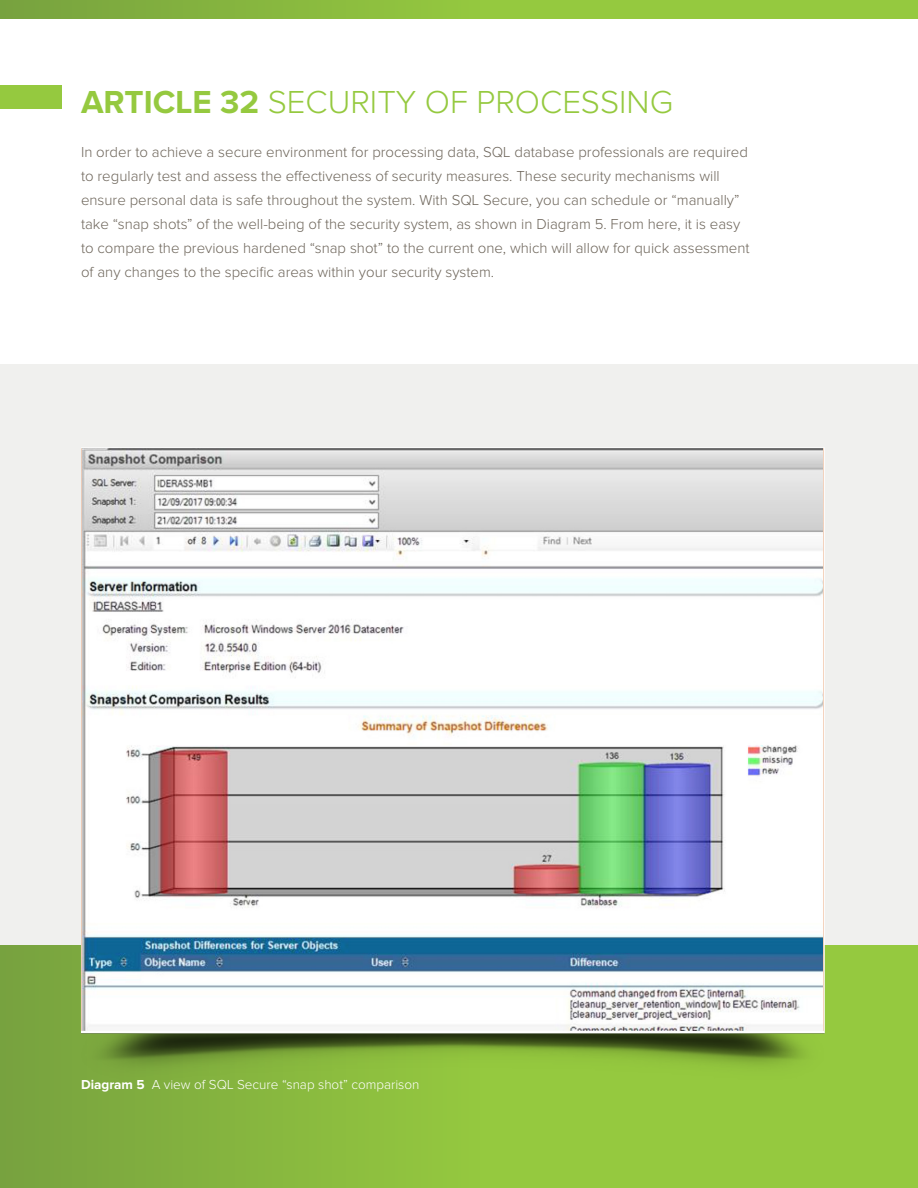
<style>
.page{position:relative;width:918px;height:1188px;background:#fff}
.page>*{position:absolute;margin:0;border:0;box-sizing:border-box;transform-origin:0 0}
.t1{font:300 33px "Proxima Nova";color:#95c93f}
.t2{font:300 15px/24px "Proxima Nova";color:#6d655a}
.t3{font:300 13.5px "Proxima Nova";color:#fff}
.s1{font-weight:700}
</style>
<div class="page">
<div style="left:0;top:364px;width:918px;height:686px;background:#f0f0ee"></div>
<div style="left:0;top:0;width:918px;height:19px;background:linear-gradient(to right,#7eaa3f,#9cd33f)"></div>
<div style="left:0;top:945px;width:918px;height:243px;background:linear-gradient(to right,#7eaa3f,#9cd33f)"></div>
<div style="left:0;top:85px;width:62px;height:23px;background:#95c93f"></div>
<img style="left:54px;top:447px;width:810px;height:635px">
<h1 class="t1" style="left:81px;top:87px;width:594px"><span class="s1">ARTICLE 32</span> SECURITY OF PROCESSING</h1>
<p class="t2" style="left:81px;top:141px;width:670px">In order to achieve a secure environment for processing data, SQL database professionals are required to regularly test and assess the effectiveness of security measures. These security mechanisms will ensure personal data is safe throughout the system. With SQL Secure, you can schedule or “manually” take “snap shots” of the well-being of the security system, as shown in Diagram 5. From here, it is easy to compare the previous hardened “snap shot” to the current one, which will allow for quick assessment of any changes to the specific areas within your security system.</p>
<p class="t3" style="left:81px;top:1079px;width:340px"><span class="s1">Diagram 5</span> A view of SQL Secure “snap shot” comparison</p>
</div>
